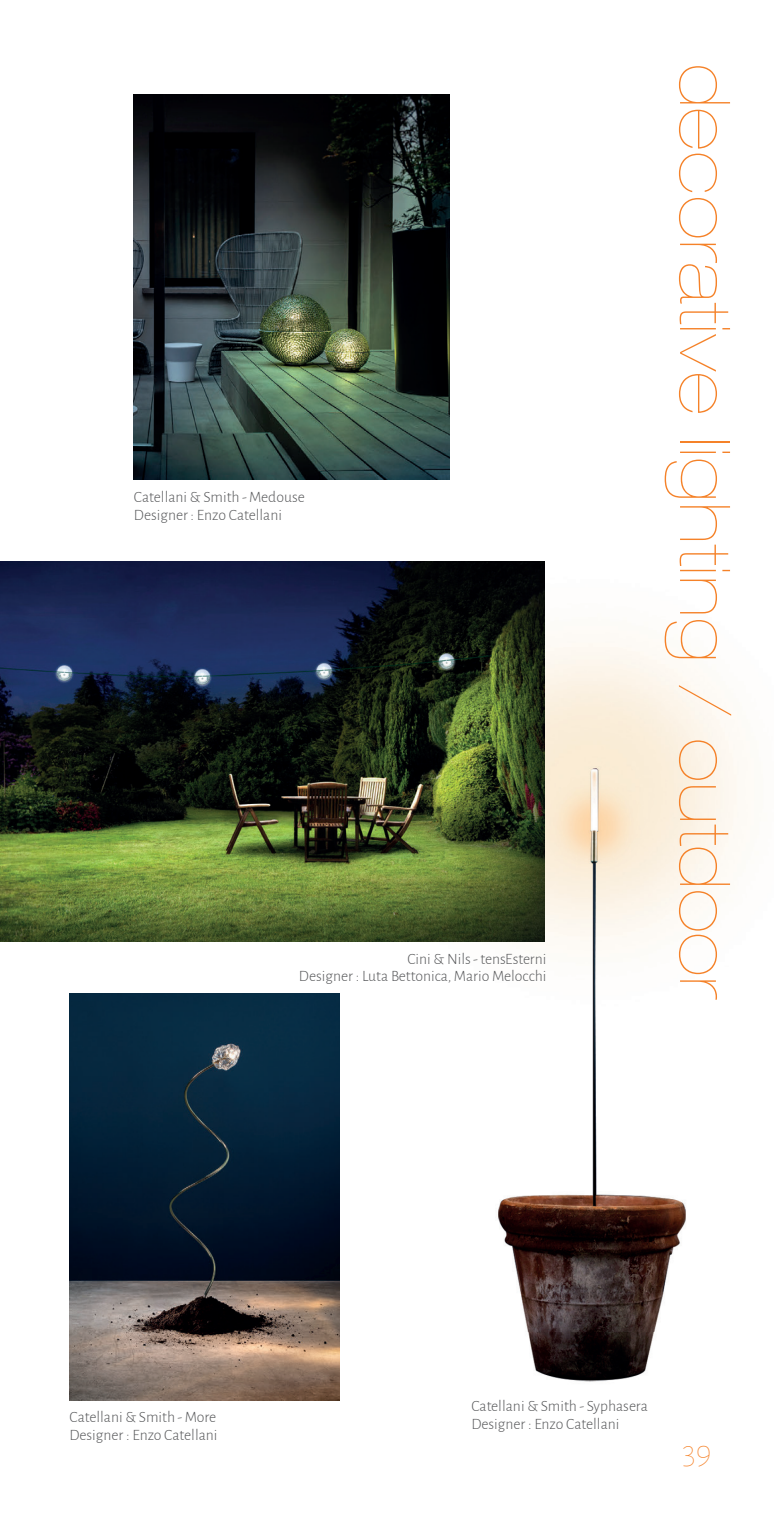
<style>
.page{position:relative;width:774px;height:1518px;background:#fff}
.page>*{position:absolute;margin:0;border:0;box-sizing:border-box;transform-origin:0 0}
.t1{font:70px "Helvetica Neue LT Std Ult Lt Ext";letter-spacing:.01em;color:#f58229}
.t2{font:100 35px "Alegreya Sans";color:#f58229}
.t3{font:300 15.75px/17.5px "Alegreya Sans";color:#57585a}
</style>
<div class="page">
<img style="left:395px;top:564px;width:344px;height:818px">
<img style="left:134px;top:94px;width:315px;height:386px">
<img style="left:0;top:562px;width:544px;height:379px">
<img style="left:69px;top:993px;width:271px;height:407px">
<p class="t3" style="left:134px;top:488px;width:172px">Catellani &amp; Smith - Medouse<br>Designer : Enzo Catellani</p>
<p class="t3" style="left:299px;top:949px;width:249px;text-align:right">Cini &amp; Nils - tensEsterni<br>Designer : Luta Bettonica, Mario Melocchi</p>
<h1 class="t1" style="left:746px;top:64px;width:937px;rotate:90deg">decorative lighting / outdoor</h1>
<p class="t3" style="left:69px;top:1408px;width:150px">Catellani &amp; Smith - More<br>Designer : Enzo Catellani</p>
<p class="t3" style="left:471px;top:1397px;width:178px">Catellani &amp; Smith - Syphasera<br>Designer : Enzo Catellani</p>
<h2 class="t2" style="left:682px;top:1431px;width:31px">39</h2>
</div>
